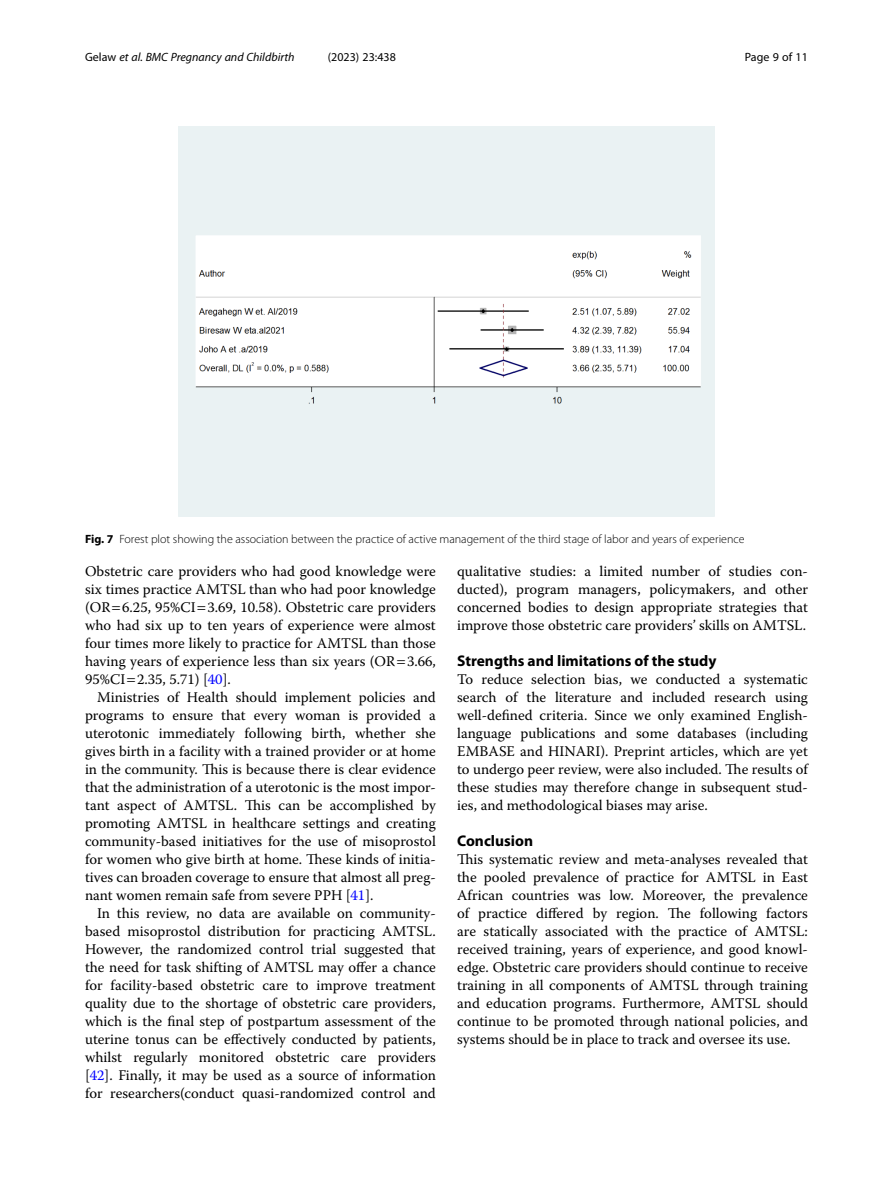
<style>
.page{position:relative;width:893px;height:1191px;background:#fff}
.page>*{position:absolute;margin:0;border:0;box-sizing:border-box;transform-origin:0 0}
.Head_1{font:700 15.45px "Myriad Pro";color:#000}
.Body_Text_Indent{font:14.7px/18px "Warnock Pro";color:#000;text-align:justify}
.Body_Text{font:14.7px/18px "Warnock Pro";color:#000;text-align:justify}
.Figure_Caption{font:300 12px "Myriad Pro";color:#000}
.t1{font:italic 12px "Myriad Pro";color:#000}
.t2{font:12px "Myriad Pro";color:#000}
.s1{font-style:normal}
.s2{font-weight:700}
.s3{color:#00f}
</style>
<div class="page">
<img style="left:178px;top:126px;width:536px;height:390px">
<p class="t1" style="left:85px;top:50px;width:211px"><span class="s1">Gelaw</span> et al. BMC Pregnancy and Childbirth</p>
<p class="t2" style="left:328px;top:50px;width:70px">(2023) 23:438</p>
<p class="t2" style="left:745px;top:50px;width:65px">Page 9 of 11</p>
<p class="Figure_Caption" style="left:85px;top:532px;width:661px"><span class="s2">Fig. 7</span> Forest plot showing the association between the practice of active management of the third stage of labor and years of experience</p>
<p class="Body_Text_Indent" style="left:85px;top:562px;width:352px">Obstetric care providers who had good knowledge were six times practice AMTSL than who had poor knowledge (OR 6.25, 95%CI 3.69, 10.58). Obstetric care providers who had six up to ten years of experience were almost four times more likely to practice for AMTSL than those having years of experience less than six years (OR 3.66, 95%CI 2.35, 5.71) [<span class="s3">40</span>].</p>
<p class="Body_Text_Indent" style="left:85px;top:688px;width:352px;text-indent:12px">Ministries of Health should implement policies and programs to ensure that every woman is provided a uterotonic immediately following birth, whether she gives birth in a facility with a trained provider or at home in the community. This is because there is clear evidence that the administration of a uterotonic is the most impor&shy;tant aspect of AMTSL. This can be accomplished by promoting AMTSL in healthcare settings and creating community-based initiatives for the use of misoprostol for women who give birth at home. These kinds of initia&shy;tives can broaden coverage to ensure that almost all preg&shy;nant women remain safe from severe PPH [<span class="s3">41</span>].</p>
<p class="Body_Text_Indent" style="left:85px;top:904px;width:352px;text-indent:12px">In this review, no data are available on community&shy;based misoprostol distribution for practicing AMTSL.<br>However, the randomized control trial suggested that the need for task shifting of AMTSL may offer a chance for facility-based obstetric care to improve treatment quality due to the shortage of obstetric care providers, which is the final step of postpartum assessment of the uterine tonus can be effectively conducted by patients, whilst regularly monitored obstetric care providers [<span class="s3">42</span>]. Finally, it may be used as a source of information for researchers(conduct quasi-randomized control and</p>
<p class="Body_Text_Indent" style="left:457px;top:562px;width:352px">qualitative studies: a limited number of studies con&shy;ducted), program managers, policymakers, and other concerned bodies to design appropriate strategies that improve those obstetric care providers’ skills on AMTSL.</p>
<p class="Head_1" style="left:457px;top:651px;width:261px">Strengths and limitations of the study</p>
<p class="Body_Text" style="left:457px;top:670px;width:352px">To reduce selection bias, we conducted a systematic search of the literature and included research using well-defined criteria. Since we only examined English&shy;language publications and some databases (including EMBASE and HINARI). Preprint articles, which are yet to undergo peer review, were also included. The results of these studies may therefore change in subsequent stud&shy;ies, and methodological biases may arise.</p>
<p class="Head_1" style="left:457px;top:831px;width:77px">Conclusion</p>
<p class="Body_Text" style="left:457px;top:850px;width:352px">This systematic review and meta-analyses revealed that the pooled prevalence of practice for AMTSL in East African countries was low. Moreover, the prevalence of practice differed by region. The following factors are statically associated with the practice of AMTSL: received training, years of experience, and good knowl&shy;edge. Obstetric care providers should continue to receive training in all components of AMTSL through training and education programs. Furthermore, AMTSL should continue to be promoted through national policies, and systems should be in place to track and oversee its use.</p>
</div>
